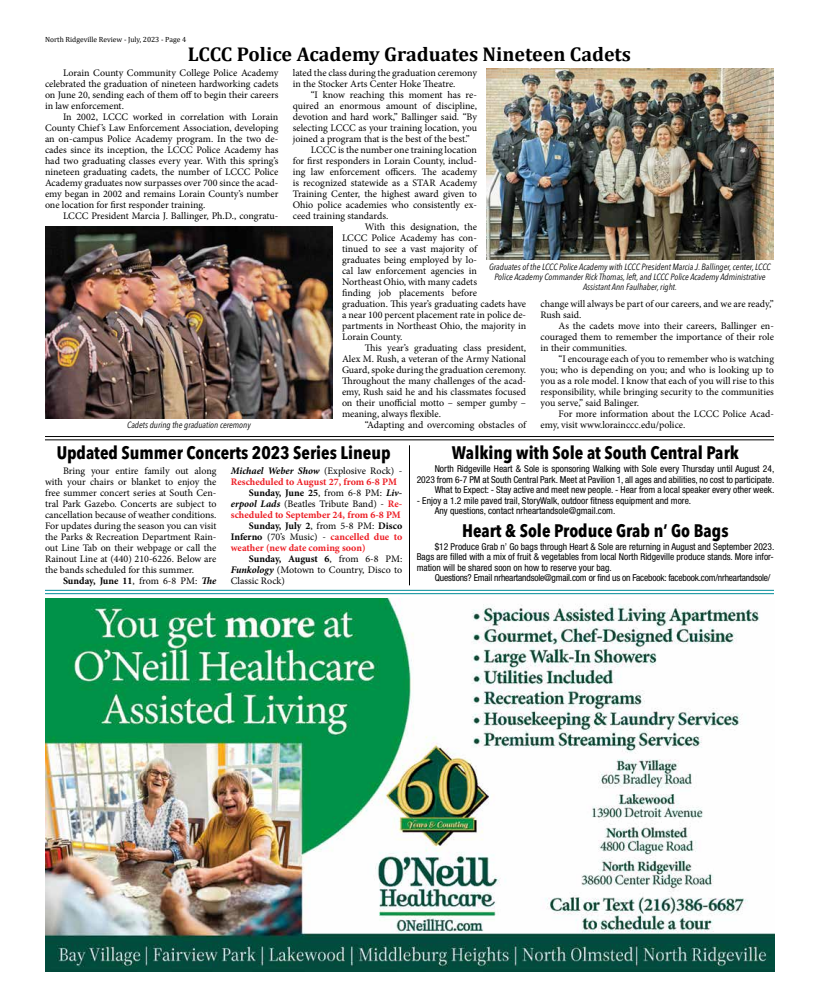
<style>
.page{position:relative;width:819px;height:1008px;background:#fff}
.page>*{position:absolute;margin:0;border:0;box-sizing:border-box;transform-origin:0 0}
.t1{font:700 20px "Cambria";color:#000}
.t2{font:700 condensed 18px "Avenir Next LT Pro";color:#000}
.t3{font:10px/11px "Minion Pro";color:#000;text-align:justify}
.t4{font:700 10px "Minion Pro";color:#ed1d24}
.t5{font:700 10px "Minion Pro";color:#000}
.t6{font:italic 700 10px "Minion Pro";letter-spacing:-.005em;color:#000}
.t7{font:condensed 9.5px/10.5px "Helvetica Neue LT Std";color:#000;text-align:right}
.t8{font:condensed 9.5px "Helvetica Neue LT Std";letter-spacing:-.02em;color:#000}
.t9{font:italic condensed 9px/10px "Avenir Next LT Pro";color:#000;text-align:center}
.t10{font:7.5px "Cambria";color:#000}
.s1{font-weight:400;font-style:normal}
.s2{font-weight:400}
.s3{font-style:italic}
.s4{font-weight:700;font-style:italic}
.s5{font-weight:700;color:#ed1d24}
.s6{color:#000}
.s7{font-weight:400;color:#000}
</style>
<div class="page">
<img style="left:45px;top:599px;width:729px;height:373px">
<hr style="left:45px;top:590px;width:729px;height:1px;background:#008c99">
<hr style="left:45px;top:593px;width:729px;height:1px;background:#008c99">
<img style="left:45px;top:227px;width:288px;height:192px">
<hr style="left:45px;top:436px;width:729px;height:1px;background:#000">
<hr style="left:45px;top:440px;width:729px;height:1px;background:#000">
<hr style="left:409px;top:445px;width:1px;height:140px;background:#000">
<img style="left:486px;top:68px;width:288px;height:192px">
<p class="t10" style="left:45px;top:35px;width:143px">North Ridgeville Review - July, 2023 - Page 4</p>
<p class="t3" style="left:45px;top:67px;width:235px;text-indent:18px">Lorain County Community College Police Academy celebrated the graduation of nineteen hardworking cadets on June 20, sending each of them off to begin their careers in law enforcement.</p>
<p class="t3" style="left:45px;top:111px;width:235px;text-indent:18px">In 2002, LCCC worked in correlation with Lorain County Chief ’s Law Enforcement Association, developing an on-campus Police Academy program. In the two de&shy;cades since its inception, the LCCC Police Academy has had two graduating classes every year. With this spring’s nineteen graduating cadets, the number of LCCC Police Academy graduates now surpasses over 700 since the acad&shy;emy began in 2002 and remains Lorain County’s number one location for first responder training.</p>
<p class="t3" style="left:63px;top:210px;width:217px">LCCC President Marcia J. Ballinger, Ph.D., congratu-</p>
<h1 class="t1" style="left:188px;top:40px;width:445px">LCCC Police Academy Graduates Nineteen Cadets</h1>
<p class="t3" style="left:293px;top:67px;width:186px">lated the class during the graduation ceremony in the Stocker Arts Center Hoke Theatre.</p>
<p class="t3" style="left:311px;top:89px;width:168px">“I know reaching this moment has re-</p>
<p class="t3" style="left:293px;top:100px;width:186px">quired an enormous amount of discipline,</p>
<p class="t3" style="left:293px;top:111px;width:186px">devotion and hard work,” Ballinger said. “By</p>
<p class="t3" style="left:293px;top:122px;width:186px">selecting LCCC as your training location, you</p>
<p class="t3" style="left:293px;top:133px;width:179px">joined a program that is the best of the best.”</p>
<p class="t3" style="left:311px;top:144px;width:168px">LCCC is the number one training location</p>
<p class="t3" style="left:293px;top:155px;width:186px">for first responders in Lorain County, includ-</p>
<p class="t3" style="left:293px;top:166px;width:186px">ing law enforcement officers. The academy</p>
<p class="t3" style="left:293px;top:177px;width:186px">is recognized statewide as a STAR Academy</p>
<p class="t3" style="left:293px;top:188px;width:186px">Training Center, the highest award given to</p>
<p class="t3" style="left:293px;top:199px;width:186px">Ohio police academies who consistently ex-</p>
<p class="t3" style="left:293px;top:210px;width:97px">ceed training standards.</p>
<p class="t3" style="left:365px;top:221px;width:114px">With this designation, the</p>
<p class="t3" style="left:342px;top:232px;width:137px">LCCC Police Academy has con-</p>
<p class="t3" style="left:342px;top:243px;width:136px">tinued to see a vast majority of</p>
<p class="t3" style="left:342px;top:254px;width:137px">graduates being employed by lo-</p>
<p class="t3" style="left:342px;top:265px;width:137px">cal law enforcement agencies in</p>
<p class="t3" style="left:342px;top:276px;width:137px">Northeast Ohio, with many cadets</p>
<p class="t3" style="left:342px;top:287px;width:136px">finding job placements before</p>
<p class="t3" style="left:342px;top:298px;width:186px">graduation. This year’s graduating cadets have</p>
<p class="t3" style="left:342px;top:309px;width:186px">a near 100 percent placement rate in police de-</p>
<p class="t3" style="left:342px;top:320px;width:186px">partments in Northeast Ohio, the majority in</p>
<p class="t3" style="left:342px;top:331px;width:62px">Lorain County.</p>
<p class="t3" style="left:365px;top:342px;width:163px">This year’s graduating class president,</p>
<p class="t3" style="left:342px;top:353px;width:186px">Alex M. Rush, a veteran of the Army National</p>
<p class="t3" style="left:342px;top:364px;width:186px">Guard, spoke during the graduation ceremony.</p>
<p class="t3" style="left:342px;top:375px;width:186px">Throughout the many challenges of the acad-</p>
<p class="t3" style="left:342px;top:386px;width:186px">emy, Rush said he and his classmates focused</p>
<p class="t3" style="left:342px;top:397px;width:186px">on their unofficial motto – semper gumby –</p>
<p class="t3" style="left:342px;top:408px;width:100px">meaning, always flexible.</p>
<p class="t3" style="left:365px;top:419px;width:163px">“Adapting and overcoming obstacles of</p>
<p class="t9" style="left:489px;top:262px;width:283px">Graduates of the LCCC Police Academy with LCCC President Marcia J. Ballinger, center, LCCC<br>Police Academy Commander Rick Thomas, left, and LCCC Police Academy Administrative<br>Assistant Ann Faulhaber, right.</p>
<p class="t3" style="left:541px;top:298px;width:235px">change will always be part of our careers, and we are ready,”<br>Rush said.</p>
<p class="t3" style="left:541px;top:320px;width:235px;text-indent:18px">As the cadets move into their careers, Ballinger en&shy;couraged them to remember the importance of their role in their communities.</p>
<p class="t3" style="left:541px;top:353px;width:235px;text-indent:18px">“I encourage each of you to remember who is watching you; who is depending on you; and who is looking up to you as a role model. I know that each of you will rise to this responsibility, while bringing security to the communities you serve,” said Balinger.</p>
<p class="t3" style="left:541px;top:408px;width:235px;text-indent:18px">For more information about the LCCC Police Acad&shy;emy, visit www.lorainccc.edu/police.</p>
<p class="t9" style="left:127px;top:420px;width:125px">Cadets during the graduation ceremony</p>
<h2 class="t2" style="left:57px;top:442px;width:335px">Updated Summer Concerts 2023 Series Lineup</h2>
<p class="t6" style="left:231px;top:464px;width:173px">Michael Weber Show <span class="s1">(Explosive Rock) -</span></p>
<p class="t4" style="left:231px;top:475px;width:168px">Rescheduled to August 27, from 6-8 PM</p>
<p class="t5" style="left:249px;top:486px;width:155px">Sunday, June 25<span class="s2">, from 6-8 PM:</span> <span class="s3">Liv-</span></p>
<p class="t3" style="left:231px;top:498px;width:173px"><span class="s4">erpool Lads</span> (Beatles Tribute Band) - <span class="s5">Re-</span></p>
<p class="t4" style="left:231px;top:508px;width:172px">scheduled to September 24, from 6-8 PM</p>
<p class="t5" style="left:249px;top:519px;width:155px">Sunday, July 2<span class="s2">, from 5-8 PM:</span> Disco</p>
<p class="t4" style="left:231px;top:530px;width:173px"><span class="s6">Inferno</span> <span class="s7">(70’s Music) -</span> cancelled due to</p>
<p class="t4" style="left:231px;top:541px;width:136px">weather (new date coming soon)</p>
<p class="t5" style="left:249px;top:552px;width:155px">Sunday, August 6<span class="s2">, from 6-8 PM:</span></p>
<p class="t3" style="left:231px;top:564px;width:173px"><span class="s4">Funkology</span> (Motown to Country, Disco to</p>
<p class="t3" style="left:231px;top:575px;width:56px">Classic Rock)</p>
<p class="t3" style="left:45px;top:465px;width:173px;text-indent:18px">Bring your entire family out along with your chairs or blanket to enjoy the free summer concert series at South Cen&shy;tral Park Gazebo. Concerts are subject to cancellation because of weather conditions.<br>For updates during the season you can visit the Parks &amp; Recreation Department Rain&shy;out Line Tab on their webpage or call the Rainout Line at (440) 210-6226. Below are the bands scheduled for this summer.</p>
<p class="t5" style="left:63px;top:574px;width:155px">Sunday, June 11<span class="s2">, from 6-8 PM:</span> <span class="s3">The</span></p>
<h2 class="t2" style="left:452px;top:442px;width:289px">Walking with Sole at South Central Park</h2>
<p class="t7" style="left:417px;top:464px;width:359px">North Ridgeville Heart &amp; Sole is sponsoring Walking with Sole every Thursday until August 24,<br>2023 from 6-7 PM at South Central Park. Meet at Pavilion 1, all ages and abilities, no cost to participate.<br>What to Expect: - Stay active and meet new people. - Hear from a local speaker every other week.</p>
<p class="t7" style="left:435px;top:495px;width:258px;text-align:left;text-indent:-18px">- Enjoy a 1.2 mile paved trail, StoryWalk, outdoor fitness equipment and more.<br>Any questions, contact nrheartandsole@gmail.com.</p>
<h2 class="t2" style="left:462px;top:519px;width:268px">Heart &amp; Sole Produce Grab n’ Go Bags</h2>
<p class="t7" style="left:417px;top:541px;width:359px;text-align:justify;text-indent:18px">$12 Produce Grab n’ Go bags through Heart &amp; Sole are returning in August and September 2023.<br>Bags are filled with a mix of fruit &amp; vegetables from local North Ridgeville produce stands. More infor&shy;mation will be shared soon on how to reserve your bag.</p>
<p class="t8" style="left:435px;top:573px;width:337px">Questions? Email nrheartandsole@gmail.com or find us on Facebook: facebook.com/nrheartandsole/</p>
</div>
